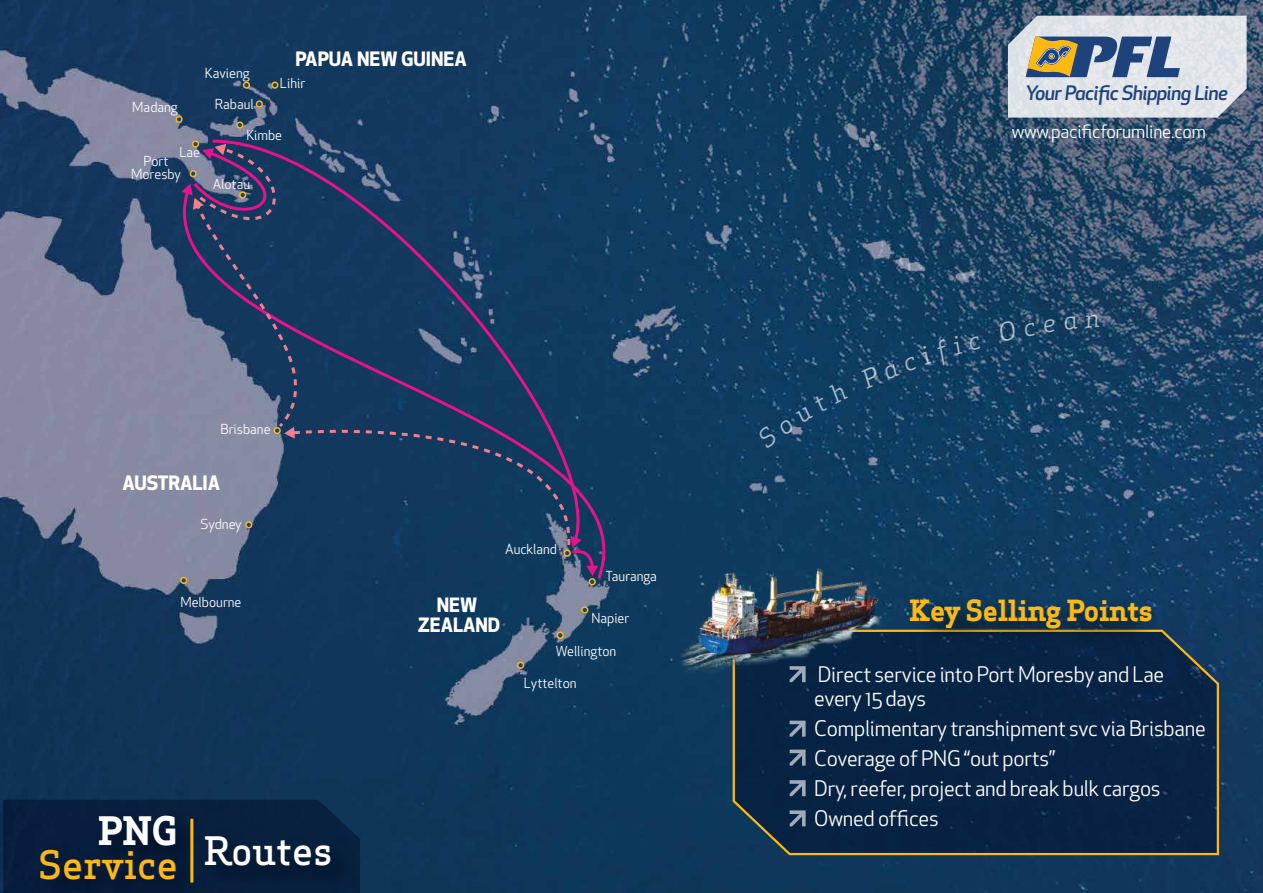
<style>
.page{position:relative;width:1263px;height:893px;background:#fff}
.page>*{position:absolute;margin:0;border:0;box-sizing:border-box;transform-origin:0 0}
.t1{font:500 38.25px/34px "Apex Serif";color:#fdb913}
.t2{font:700 28.5px "Apex Serif";letter-spacing:-.01em;color:#fdb913}
.t3{font:21px/30px "Apex New";letter-spacing:-.01em;color:#fff}
.t4{font:italic 500 19.5px "Apex New";letter-spacing:-.025em;color:#1e427c}
.t5{font:700 19.35px/20.2px "Apex New";color:#fff;text-align:center}
.t6{font:18px "Apex New";letter-spacing:-.01em;color:#fff}
.t7{font:13.5px/12.6px "Apex New";color:#fff;text-align:center}
.s1{font-weight:700;color:#fff}
</style>
<div class="page">
<img style="left:0;top:0;width:1263px;height:893px">
<svg style="left:3px;top:800px;width:357px;height:93px;background:#082140"></svg>
<div style="left:27px;top:799px;width:184px;height:94px;background:#071c3a"></div>
<hr style="left:190px;top:819px;width:3px;height:63px;background:#fdb913">
<img style="left:191px;top:819px;width:175px;height:74px">
<svg style="left:731px;top:629px;width:489px;height:228px;background:#0d2744"></svg>
<svg style="left:140px;top:188px;width:520px;height:394px;background:#3e5979"></svg>
<svg style="left:210px;top:138px;width:394px;height:405px;background:#173b60"></svg>
<img style="left:898px;top:581px;width:268px;height:81px">
<svg style="left:790px;top:721px;width:16px;height:16px"></svg>
<svg style="left:790px;top:750px;width:16px;height:16px"></svg>
<svg style="left:790px;top:780px;width:16px;height:16px"></svg>
<svg style="left:790px;top:810px;width:16px;height:16px"></svg>
<img style="left:671px;top:550px;width:227px;height:151px">
<div style="left:180px;top:577px;width:7px;height:7px;border:2px solid #fdb913;border-radius:50%"></div>
<div style="left:192px;top:140px;width:7px;height:8px;border:2px solid #fdb913;border-radius:50%"></div>
<div style="left:175px;top:116px;width:8px;height:7px;border:2px solid #fdb913;border-radius:50%"></div>
<div style="left:256px;top:100px;width:7px;height:8px;border:2px solid #fdb913;border-radius:50%"></div>
<div style="left:271px;top:82px;width:7px;height:7px;border:2px solid #fdb913;border-radius:50%"></div>
<div style="left:243px;top:82px;width:7px;height:7px;border:2px solid #fdb913;border-radius:50%"></div>
<div style="left:236px;top:121px;width:7px;height:8px;border:2px solid #fdb913;border-radius:50%"></div>
<svg style="left:181px;top:141px;width:417px;height:444px;background:#274368"></svg>
<div style="left:563px;top:549px;width:8px;height:8px;border:2px solid #fdb913;border-radius:50%"></div>
<div style="left:581px;top:606px;width:7px;height:8px;border:2px solid #fdb913;border-radius:50%"></div>
<div style="left:557px;top:632px;width:7px;height:7px;border:2px solid #fdb913;border-radius:50%"></div>
<div style="left:517px;top:662px;width:7px;height:7px;border:2px solid #fdb913;border-radius:50%"></div>
<svg style="left:1008px;top:16px;width:238px;height:102px;background:#c1c6cc"></svg>
<svg style="left:756px;top:381px;width:92px;height:68px;background:#113f64"></svg>
<svg style="left:859px;top:336px;width:103px;height:52px;background:#134164"></svg>
<svg style="left:968px;top:336px;width:14px;height:15px"></svg>
<svg style="left:998px;top:320px;width:19px;height:22px"></svg>
<svg style="left:1023px;top:322px;width:13px;height:15px"></svg>
<svg style="left:1043px;top:319px;width:13px;height:14px"></svg>
<svg style="left:1064px;top:316px;width:13px;height:14px"></svg>
<svg style="left:1084px;top:314px;width:15px;height:13px"></svg>
<p class="t7" style="left:132px;top:101px;width:47px">Madang</p>
<p class="t7" style="left:205px;top:67px;width:46px">Kavieng</p>
<p class="t7" style="left:215px;top:98px;width:40px">Rabaul</p>
<p class="t5" style="left:295px;top:49px;width:173px">PAPUA NEW GUINEA</p>
<p class="t7" style="left:280px;top:77px;width:27px">Lihir</p>
<p class="t7" style="left:179px;top:146px;width:22px">Lae</p>
<p class="t7" style="left:131px;top:156px;width:51px">Port<br>Moresby</p>
<p class="t7" style="left:246px;top:129px;width:37px">Kimbe</p>
<p class="t7" style="left:213px;top:178px;width:39px">Alotau</p>
<p class="t7" style="left:220px;top:424px;width:52px">Brisbane</p>
<p class="t5" style="left:122px;top:474px;width:99px">AUSTRALIA</p>
<p class="t7" style="left:200px;top:518px;width:43px">Sydney</p>
<p class="t7" style="left:180px;top:596px;width:63px">Melbourne</p>
<h1 class="t1" style="left:39px;top:813px;width:295px;text-indent:59px"><span class="s1">PNG<br></span>Service <sup>Routes</sup></h1>
<p class="t7" style="left:505px;top:543px;width:53px">Auckland</p>
<p class="t5" style="left:418px;top:595px;width:84px">NEW<br>ZEALAND</p>
<p class="t7" style="left:606px;top:570px;width:53px">Tauranga</p>
<p class="t7" style="left:591px;top:612px;width:39px">Napier</p>
<p class="t7" style="left:556px;top:645px;width:62px">Wellington</p>
<p class="t7" style="left:524px;top:677px;width:54px">Lyttelton</p>
<p class="t4" style="left:1025px;top:81px;width:204px">Your Pacific Shipping Line</p>
<p class="t6" style="left:1012px;top:122px;width:196px">www.pacificforumline.com</p>
<h2 class="t2" style="left:909px;top:592px;width:245px">Key Selling Points</h2>
<p class="t3" style="left:814px;top:663px;width:351px;line-height:24px">Direct service into Port Moresby and Lae every 15 days</p>
<p class="t3" style="left:814px;top:714px;width:393px">Complimentary transhipment svc via Brisbane<br>Coverage of PNG “out ports”<br>Dry, reefer, project and break bulk cargos<br>Owned offices</p>
</div>
